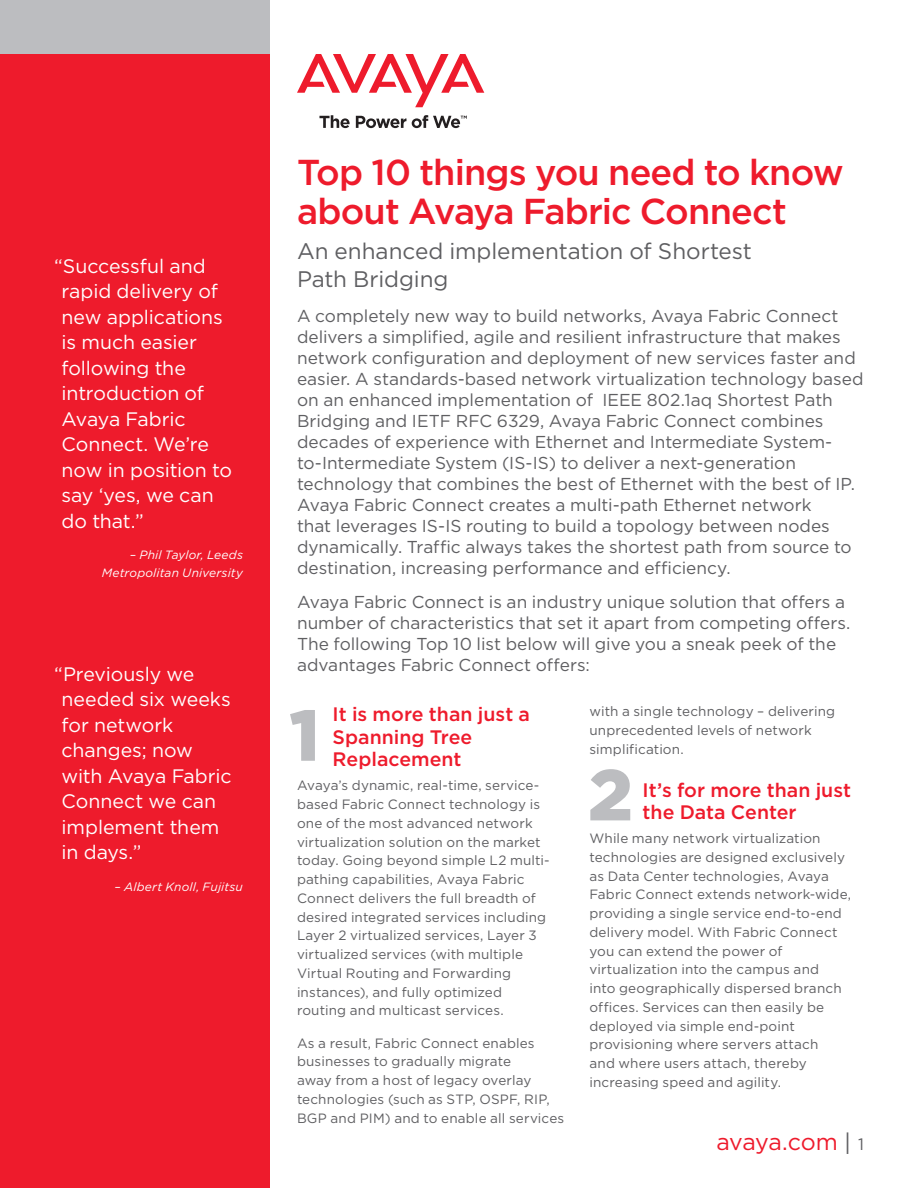
<style>
.page{position:relative;width:918px;height:1188px;background:#fff}
.page>*{position:absolute;margin:0;border:0;box-sizing:border-box;transform-origin:0 0}
.Body_copy{font:900 72px "Gotham";color:#bcbdc0}
.t1{font:500 36px/39px "Gotham";letter-spacing:-.025em;color:#ee1b2c}
.t2{font:23.25px "Gotham";letter-spacing:-.015em;color:#ee1b2c}
.Subtitle{font:22.5px/28.5px "Gotham";letter-spacing:-.005em;color:#5f5f62}
.Quotes{font:19.5px/25.5px "Gotham";letter-spacing:-.005em;color:#fff}
.Body_Header{font:500 19.5px/22.5px "Gotham";color:#ee1b2c}
.intro{font:17.25px/21px "Gotham";color:#5f5f62}
.Body_copy-2{font:13.5px/18.8px "Gotham";letter-spacing:.01em;color:#5f5f62}
.Quote_description{font:italic 12px/18px "Gotham";letter-spacing:.01em;color:#fff;text-align:right}
.s1{color:#5f5f62}
.s2{font-size:16.5px;color:#5f5f62}
</style>
<div class="page">
<svg style="left:297px;top:54px;width:187px;height:53px"></svg>
<svg style="left:319px;top:115px;width:31px;height:13px"></svg>
<svg style="left:356px;top:116px;width:50px;height:12px"></svg>
<svg style="left:412px;top:115px;width:55px;height:13px"></svg>
<div style="left:0;top:0;width:270px;height:1188px;background:#ee1b2c"></div>
<div style="left:0;top:0;width:270px;height:54px;background:#bcbdc0"></div>
<p class="Quotes" style="left:62px;top:253px;width:172px;text-indent:-8px">“Successful and rapid delivery of new applications is much easier following the introduction of<br>Avaya Fabric<br>Connect. We’re now in position to say ‘yes, we can do that.”</p>
<p class="Quote_description" style="left:102px;top:546px;width:143px">– Phil Taylor, Leeds<br>Metropolitan University</p>
<p class="Quotes" style="left:62px;top:661px;width:172px;text-indent:-8px">“Previously we needed six weeks for network changes; now with Avaya Fabric<br>Connect we can implement them in days.”</p>
<p class="Quote_description" style="left:115px;top:878px;width:130px">– Albert Knoll, Fujitsu</p>
<p class="t1" style="left:297px;top:151px;width:548px">Top 10 things you need to know about Avaya Fabric Connect</p>
<p class="Subtitle" style="left:297px;top:236px;width:457px">An enhanced implementation of Shortest<br>Path Bridging</p>
<p class="intro" style="left:297px;top:305px;width:568px">A completely new way to build networks, Avaya Fabric Connect delivers a simplified, agile and resilient infrastructure that makes network configuration and deployment of new services faster and easier. A standards-based network virtualization technology based on an enhanced implementation of IEEE 802.1aq Shortest Path Bridging and IETF RFC 6329, Avaya Fabric Connect combines decades of experience with Ethernet and Intermediate System&shy;to-Intermediate System (IS-IS) to deliver a next-generation technology that combines the best of Ethernet with the best of IP.<br>Avaya Fabric Connect creates a multi-path Ethernet network<br>that leverages IS-IS routing to build a topology between nodes dynamically. Traffic always takes the shortest path from source to destination, increasing performance and efficiency.</p>
<p class="intro" style="left:297px;top:591px;width:555px">Avaya Fabric Connect is an industry unique solution that offers a number of characteristics that set it apart from competing offers.<br>The following Top 10 list below will give you a sneak peek of the advantages Fabric Connect offers:</p>
<p class="Body_Header" style="left:333px;top:703px;width:199px">It is more than just a<br>Spanning Tree<br>Replacement</p>
<p class="Body_copy-2" style="left:297px;top:776px;width:254px">Avaya’s dynamic, real-time, service&shy;based Fabric Connect technology is one of the most advanced network virtualization solution on the market today. Going beyond simple L2 multi&shy;pathing capabilities, Avaya Fabric Connect delivers the full breadth of desired integrated services including Layer 2 virtualized services, Layer 3 virtualized services (with multiple Virtual Routing and Forwarding instances), and fully optimized routing and multicast services.</p>
<p class="Body_copy-2" style="left:297px;top:1033px;width:269px">As a result, Fabric Connect enables businesses to gradually migrate<br>away from a host of legacy overlay technologies (such as STP, OSPF, RIP, BGP and PIM) and to enable all services</p>
<p class="Body_copy-2" style="left:590px;top:702px;width:247px">with a single technology – delivering unprecedented levels of network simplification.</p>
<p class="Body_Header" style="left:643px;top:778px;width:210px">It’s for more than just the Data Center</p>
<p class="Body_copy-2" style="left:590px;top:829px;width:263px">While many network virtualization technologies are designed exclusively as Data Center technologies, Avaya Fabric Connect extends network-wide, providing a single service end-to-end delivery model. With Fabric Connect you can extend the power of virtualization into the campus and<br>into geographically dispersed branch offices. Services can then easily be deployed via simple end-point provisioning where servers attach<br>and where users attach, thereby increasing speed and agility.</p>
<p class="Body_copy" style="left:289px;top:694px;width:32px">1</p>
<p class="Body_copy" style="left:588px;top:753px;width:46px">2</p>
<h3 class="t2" style="left:716px;top:1129px;width:149px">avaya.com <span class="s1">|</span> <span class="s2">1</span></h3>
</div>
